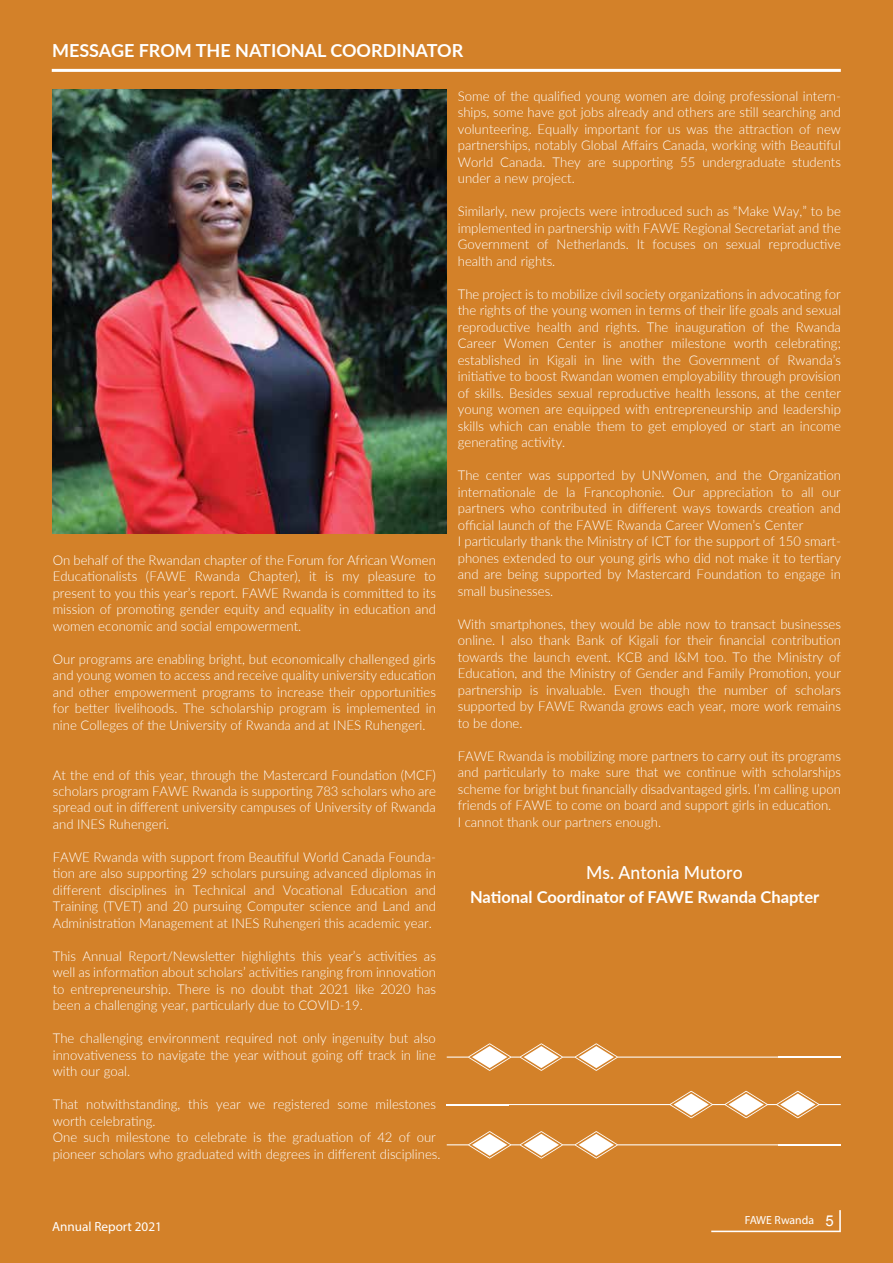
<style>
.page{position:relative;width:893px;height:1263px;background:#d38129}
.page>*{position:absolute;margin:0;border:0;box-sizing:border-box;transform-origin:0 0}
.t1{font:700 18px "Lato";color:#fff}
.t2{font:500 18px "Lato";color:#fff}
.t3{font:700 16.5px "Lato";color:#fff}
.t4{font:300 13.5px/16.5px "Lato";color:#fff;text-align:justify}
.t5{font:13.2px "Myriad Pro";color:#fff}
.t6{font:11.7px "Myriad Pro";color:#fff}
.s1{font-family:"Arial";font-size:15px}
</style>
<div class="page">
<hr style="left:52px;top:69px;width:789px;height:3px;background:#fff">
<img style="left:52px;top:89px;width:395px;height:445px">
<svg style="left:447px;top:1043px;width:331px;height:28px"></svg>
<hr style="left:778px;top:1056px;width:63px;height:2px;background:#fff">
<svg style="left:501px;top:1091px;width:340px;height:27px"></svg>
<hr style="left:447px;top:1104px;width:62px;height:1px;background:#fff">
<svg style="left:447px;top:1131px;width:340px;height:28px"></svg>
<hr style="left:778px;top:1144px;width:63px;height:1px;background:#fff">
<svg style="left:711px;top:1210px;width:130px;height:22px"></svg>
<h1 class="t1" style="left:52px;top:38px;width:413px">MESSAGE FROM THE NATIONAL COORDINATOR</h1>
<p class="t4" style="left:53px;top:551px;width:385px">On behalf of the Rwandan chapter of the Forum for African Women Educationalists (FAWE Rwanda Chapter), it is my pleasure to present to you this year’s report. FAWE Rwanda is committed to its mission of promoting gender equity and equality in education and women economic and social empowerment.</p>
<p class="t4" style="left:53px;top:650px;width:385px">Our programs are enabling bright, but economically challenged girls and young women to access and receive quality university education and other empowerment programs to increase their opportunities for better livelihoods. The scholarship program is implemented in nine Colleges of the University of Rwanda and at INES Ruhengeri.</p>
<p class="t4" style="left:53px;top:766px;width:385px">At the end of this year, through the Mastercard Foundation (MCF) scholars program FAWE Rwanda is supporting 783 scholars who are spread out in different university campuses of University of Rwanda and INES Ruhengeri.</p>
<p class="t4" style="left:53px;top:848px;width:385px">FAWE Rwanda with support from Beautiful World Canada Founda&shy;tion are also supporting 29 scholars pursuing advanced diplomas in different disciplines in Technical and Vocational Education and Training (TVET) and 20 pursuing Computer science and Land and Administration Management at INES Ruhengeri this academic year.</p>
<p class="t4" style="left:53px;top:947px;width:385px">This Annual Report/Newsletter highlights this year’s activities as well as information about scholars’ activities ranging from innovation to entrepreneurship. There is no doubt that 2021 like 2020 has been a challenging year, particularly due to COVID-19.</p>
<p class="t4" style="left:53px;top:1030px;width:385px">The challenging environment required not only ingenuity but also innovativeness to navigate the year without going off track in line with our goal.</p>
<p class="t4" style="left:53px;top:1096px;width:389px;text-align:left">That notwithstanding, this year we registered some milestones worth celebrating.<br>One such milestone to celebrate is the graduation of 42 of our pioneer scholars who graduated with degrees in different disciplines.</p>
<p class="t4" style="left:458px;top:87px;width:385px">Some of the qualified young women are doing professional intern&shy;ships, some have got jobs already and others are still searching and volunteering. Equally important for us was the attraction of new partnerships, notably Global Affairs Canada, working with Beautiful World Canada. They are supporting 55 undergraduate students under a new project.</p>
<p class="t4" style="left:458px;top:203px;width:385px">Similarly, new projects were introduced such as “Make Way,” to be implemented in partnership with FAWE Regional Secretariat and the Government of Netherlands. It focuses on sexual reproductive health and rights.</p>
<p class="t4" style="left:458px;top:285px;width:385px">The project is to mobilize civil society organizations in advocating for the rights of the young women in terms of their life goals and sexual reproductive health and rights. The inauguration of the Rwanda Career Women Center is another milestone worth celebrating; established in Kigali in line with the Government of Rwanda’s initiative to boost Rwandan women employability through provision of skills. Besides sexual reproductive health lessons, at the center young women are equipped with entrepreneurship and leadership skills which can enable them to get employed or start an income generating activity.</p>
<p class="t4" style="left:458px;top:467px;width:385px;text-align:left">The center was supported by UNWomen, and the Organization internationale de la Francophonie. Our appreciation to all our partners who contributed in different ways towards creation and official launch of the FAWE Rwanda Career Women’s Center<br>I particularly thank the Ministry of ICT for the support of 150 smart&shy;phones extended to our young girls who did not make it to tertiary and are being supported by Mastercard Foundation to engage in small businesses.</p>
<p class="t4" style="left:458px;top:615px;width:385px">With smartphones, they would be able now to transact businesses online. I also thank Bank of Kigali for their financial contribution towards the launch event. KCB and I&amp;M too. To the Ministry of Education, and the Ministry of Gender and Family Promotion, your partnership is invaluable. Even though the number of scholars supported by FAWE Rwanda grows each year, more work remains to be done.</p>
<p class="t4" style="left:458px;top:747px;width:385px;text-align:left">FAWE Rwanda is mobilizing more partners to carry out its programs and particularly to make sure that we continue with scholarships scheme for bright but financially disadvantaged girls. I’m calling upon friends of FAWE to come on board and support girls in education.<br>I cannot thank our partners enough.</p>
<h1 class="t2" style="left:586px;top:859px;width:158px">Ms. Antonia Mutoro</h1>
<p class="t3" style="left:470px;top:885px;width:351px">National Coordinator of FAWE Rwanda Chapter</p>
<p class="t5" style="left:52px;top:1219px;width:111px">Annual Report 2021</p>
<p class="t6" style="left:745px;top:1213px;width:90px">FAWE Rwanda <span class="s1">5</span></p>
</div>
